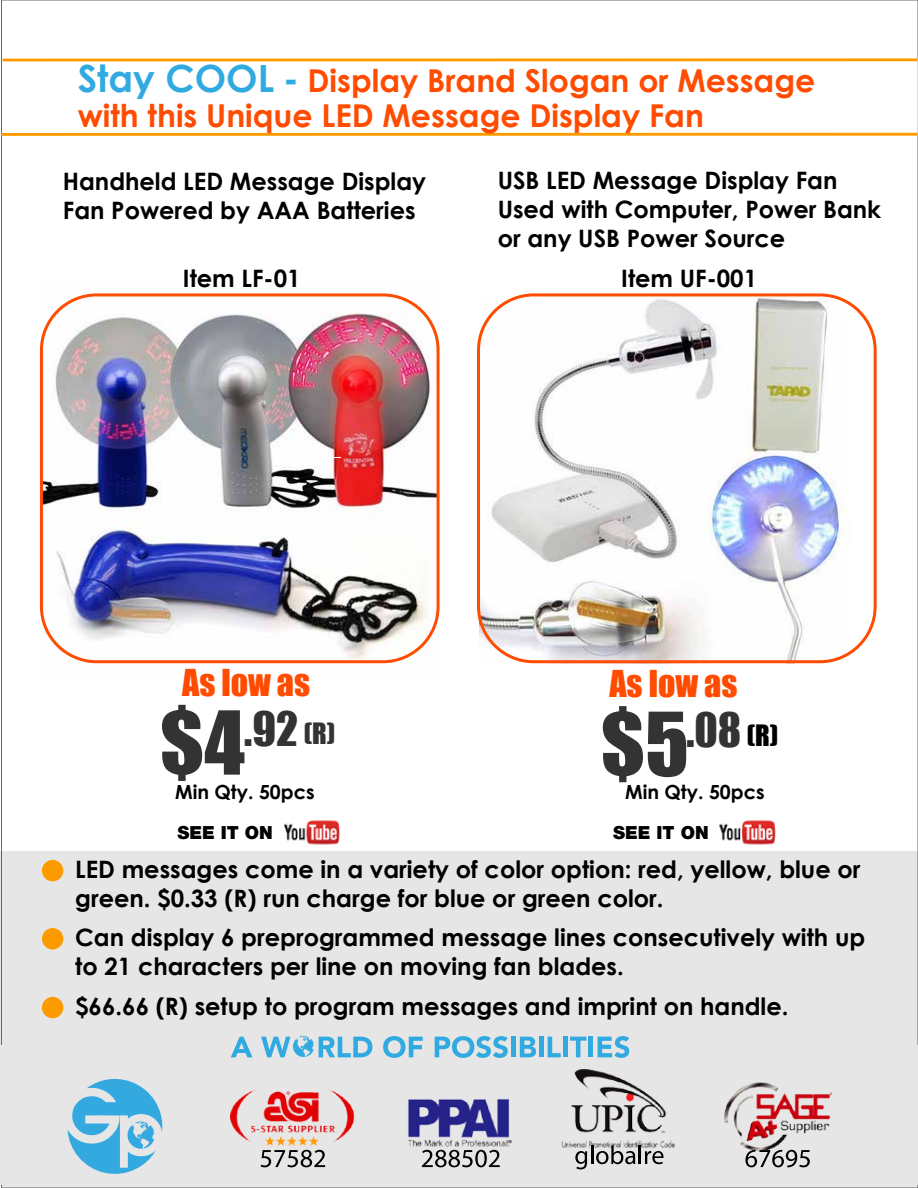
<style>
.page{position:relative;width:918px;height:1188px;background:#fff}
.page>*{position:absolute;margin:0;border:0;box-sizing:border-box;transform-origin:0 0}
.t1{font:43.65px "Impact";color:#333}
.t2{font:34.05px "Impact";color:#ff4c00}
.t3{font:700 31.5px/34.5px "Century Gothic";color:#ff4c00}
.t4{font:700 24px/28.8px "Century Gothic";color:#000}
.t5{font:700 19.5px "Century Gothic";color:#000}
.t6{font:900 18px "Helvetica Neue";color:#000}
.s1{font-size:37.5px;color:#31aae1}
.s2{font-size:81.3px}
.s3{font-size:27px}
.s4{font-size:27px;color:#000}
</style>
<div class="page">
<div style="left:0;top:851px;width:918px;height:196px;background:#e6e6e6"></div>
<div style="left:2px;top:1151px;width:916px;height:37px;background:#e6e6e6"></div>
<hr style="left:1px;top:133px;width:917px;height:3px;background:#fc9b00">
<hr style="left:3px;top:58px;width:915px;height:3px;background:#fc9b00">
<div style="left:43px;top:861px;width:19px;height:19px;background:#fc9b00;border-radius:50%"></div>
<div style="left:42px;top:860px;width:21px;height:21px;border:3px solid #fc9b00;border-radius:50%"></div>
<div style="left:43px;top:929px;width:19px;height:19px;background:#fc9b00;border-radius:50%"></div>
<div style="left:42px;top:928px;width:21px;height:21px;border:3px solid #fc9b00;border-radius:50%"></div>
<div style="left:43px;top:998px;width:19px;height:19px;background:#fc9b00;border-radius:50%"></div>
<div style="left:42px;top:997px;width:21px;height:21px;border:3px solid #fc9b00;border-radius:50%"></div>
<img style="left:43px;top:297px;width:393px;height:367px">
<img style="left:480px;top:297px;width:370px;height:366px">
<div style="left:40px;top:293px;width:400px;height:370px;border:3px solid #ff4c00;border-radius:55px"></div>
<div style="left:477px;top:293px;width:400px;height:370px;border:3px solid #ff4c00;border-radius:55px"></div>
<hr style="left:304px;top:458px;width:37px;height:1px;background:#fff">
<div style="left:0;top:1045px;width:918px;height:139px;background:#e6e6e6"></div>
<svg style="left:68px;top:1079px;width:94px;height:95px"></svg>
<img style="left:230px;top:1069px;width:601px;height:81px">
<svg style="left:261px;top:1150px;width:64px;height:17px"></svg>
<svg style="left:422px;top:1150px;width:78px;height:17px"></svg>
<svg style="left:575px;top:1145px;width:89px;height:24px"></svg>
<svg style="left:745px;top:1150px;width:65px;height:17px"></svg>
<svg style="left:231px;top:1037px;width:22px;height:20px"></svg>
<svg style="left:383px;top:1036px;width:40px;height:22px"></svg>
<svg style="left:435px;top:1036px;width:73px;height:22px"></svg>
<div style="left:511px;top:1037px;width:5px;height:20px;background:#31aae1"></div>
<svg style="left:520px;top:1037px;width:16px;height:20px"></svg>
<hr style="left:539px;top:1037px;width:4px;height:20px;background:#31aae1">
<svg style="left:548px;top:1037px;width:13px;height:20px"></svg>
<div style="left:563px;top:1037px;width:5px;height:20px;background:#31aae1"></div>
<svg style="left:570px;top:1037px;width:16px;height:20px"></svg>
<hr style="left:589px;top:1037px;width:4px;height:20px;background:#31aae1">
<svg style="left:598px;top:1036px;width:31px;height:22px"></svg>
<svg style="left:261px;top:1036px;width:111px;height:22px"></svg>
<img style="left:284px;top:820px;width:56px;height:25px">
<img style="left:719px;top:820px;width:57px;height:25px">
<h3 class="t3" style="left:78px;top:62px;width:739px"><span class="s1">Stay COOL -</span> Display Brand Slogan or Message with this Unique LED Message Display Fan</h3>
<p class="t4" style="left:63px;top:166px;width:365px">Handheld LED Message Display<br>Fan Powered by AAA Batteries</p>
<p class="t4" style="left:498px;top:165px;width:385px">USB LED Message Display Fan<br>Used with Computer, Power Bank or any USB Power Source</p>
<p class="t4" style="left:183px;top:263px;width:119px">Item LF-01</p>
<h2 class="t2" style="left:182px;top:656px;width:130px">As low as</h2>
<h1 class="t1" style="left:160px;top:695px;width:177px"><span class="s2">$4</span>.92 <span class="s3">(R)</span></h1>
<p class="t4" style="left:621px;top:263px;width:137px">Item UF-001</p>
<h2 class="t2" style="left:609px;top:657px;width:130px">As low as</h2>
<h1 class="t1" style="left:601px;top:696px;width:179px"><span class="s2">$5</span>.08 <span class="s4">(R)</span></h1>
<p class="t5" style="left:175px;top:777px;width:141px">Min Qty. 50pcs</p>
<p class="t5" style="left:625px;top:777px;width:141px">Min Qty. 50pcs</p>
<p class="t6" style="left:178px;top:821px;width:97px">SEE IT ON</p>
<p class="t6" style="left:613px;top:821px;width:97px">SEE IT ON</p>
<p class="t4" style="left:75px;top:854px;width:787px">LED messages come in a variety of color option: red, yellow, blue or green. $0.33 (R) run charge for blue or green color.</p>
<p class="t4" style="left:75px;top:922px;width:792px">Can display 6 preprogrammed message lines consecutively with up to 21 characters per line on moving fan blades.</p>
<p class="t4" style="left:75px;top:991px;width:715px">$66.66 (R) setup to program messages and imprint on handle.</p>
</div>
